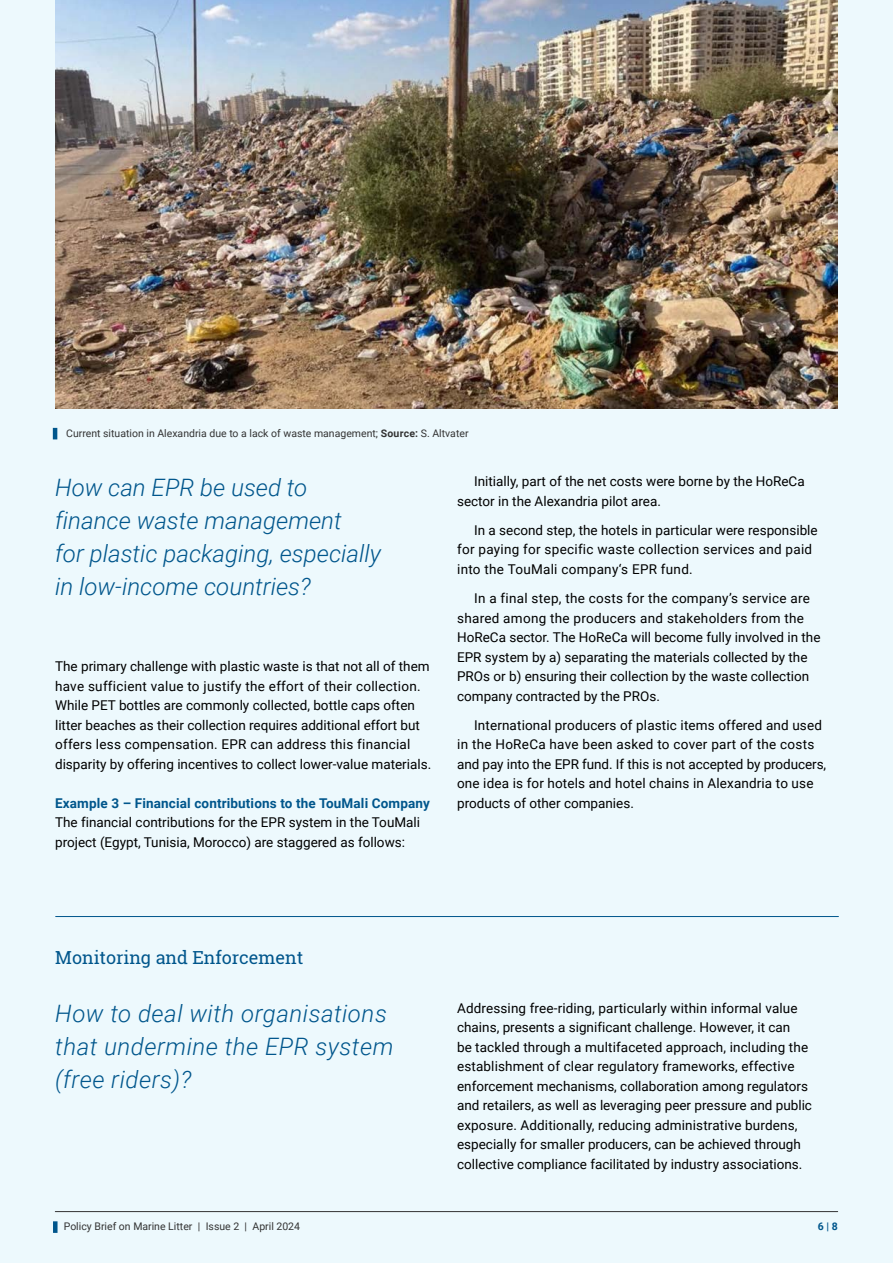
<style>
.page{position:relative;width:893px;height:1263px;background:#edf9fd}
.page>*{position:absolute;margin:0;border:0;box-sizing:border-box;transform-origin:0 0}
.t1{font:italic 300 24px/33px "Roboto";color:#00568c}
.t2{font:italic 300 24px/33px "Roboto";letter-spacing:.02em;color:#00568c}
.t3{font:18px "Roboto Slab";color:#00568c}
.t4{font:13.5px/19.5px "Roboto";color:#000}
.t5{font:13.5px/19.5px "Roboto";letter-spacing:.02em;color:#000}
.t6{font:700 13.5px "Roboto";letter-spacing:.01em;color:#00568c}
.t7{font:10.5px "Roboto";color:#333}
.t8{font:700 10.5px "Roboto";color:#00568c}
.s1{font-weight:700}
</style>
<div class="page">
<img style="left:55px;top:0;width:782px;height:408px">
<hr style="left:53px;top:428px;width:4px;height:11px;background:#00568c">
<hr style="left:56px;top:916px;width:782px;height:1px;background:#00568c">
<div style="left:53px;top:1221px;width:5px;height:12px;background:#00568c"></div>
<hr style="left:55px;top:1211px;width:783px;height:1px;background:#333">
<p class="t7" style="left:66px;top:426px;width:404px">Current situation in Alexandria due to a lack of waste management; <span class="s1">Source:</span> S. Altvater</p>
<p class="t1" style="left:55px;top:470px;width:327px">How can EPR be used to finance waste management<br>for plastic packaging, especially in low-income countries?</p>
<p class="t4" style="left:55px;top:656px;width:378px">The primary challenge with plastic waste is that not all of them have sufficient value to justify the effort of their collection.<br>While PET bottles are commonly collected, bottle caps often litter beaches as their collection requires additional effort but offers less compensation. EPR can address this financial disparity by offering incentives to collect lower-value materials.</p>
<h3 class="t6" style="left:55px;top:794px;width:376px">Example 3 – Financial contributions to the TouMali Company</h3>
<p class="t4" style="left:55px;top:812px;width:367px">The financial contributions for the EPR system in the TouMali project (Egypt, Tunisia, Morocco) are staggered as follows:</p>
<p class="t4" style="left:457px;top:471px;width:349px;text-indent:17px">Initially, part of the net costs were borne by the HoReCa sector in the Alexandria pilot area.</p>
<p class="t5" style="left:457px;top:520px;width:362px;text-indent:17px">In a second step, the hotels in particular were responsible for paying for specific waste collection services and paid into the TouMali company‘s EPR fund.</p>
<p class="t4" style="left:457px;top:588px;width:365px;text-indent:17px">In a final step, the costs for the company’s service are shared among the producers and stakeholders from the HoReCa sector. The HoReCa will become fully involved in the EPR system by a) separating the materials collected by the PROs or b) ensuring their collection by the waste collection company contracted by the PROs.</p>
<p class="t4" style="left:457px;top:715px;width:371px;text-indent:17px">International producers of plastic items offered and used in the HoReCa have been asked to cover part of the costs and pay into the EPR fund. If this is not accepted by producers, one idea is for hotels and hotel chains in Alexandria to use products of other companies.</p>
<h2 class="t3" style="left:55px;top:945px;width:250px">Monitoring and Enforcement</h2>
<p class="t2" style="left:55px;top:996px;width:340px">How to deal with organisations that undermine the EPR system (free riders)?</p>
<p class="t4" style="left:457px;top:997px;width:356px">Addressing free-riding, particularly within informal value chains, presents a significant challenge. However, it can<br>be tackled through a multifaceted approach, including the establishment of clear regulatory frameworks, effective enforcement mechanisms, collaboration among regulators and retailers, as well as leveraging peer pressure and public exposure. Additionally, reducing administrative burdens, especially for smaller producers, can be achieved through collective compliance facilitated by industry associations.</p>
<p class="t7" style="left:64px;top:1219px;width:238px">Policy Brief on Marine Litter | Issue 2 | April 2024</p>
<p class="t8" style="left:818px;top:1219px;width:21px">6 | 8</p>
</div>
